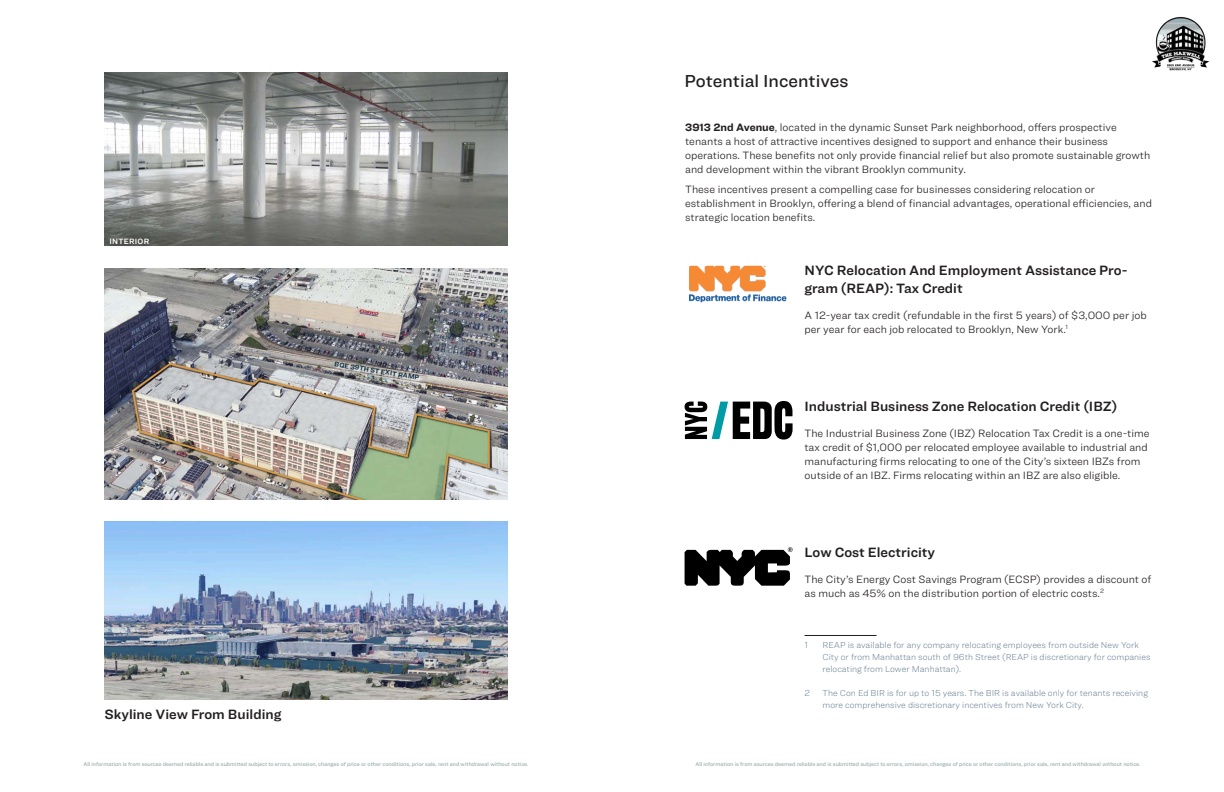
<style>
.page{position:relative;width:1224px;height:792px;background:#fff}
.page>*{position:absolute;margin:0;border:0;box-sizing:border-box;transform-origin:0 0}
.CP__Headline_18_Medium_black{font:500 18px "Ringside";color:#231f20}
.CP__Incentives_Heading_14pt_Semi_black{font:600 14px/18px "Ringside";color:#231f20}
.CP__Body_Paragraph_11pt_Light_black{font:300 11px/14px "Ringside";color:#231f20}
.CP__Letter_Paragraph_11pt_Light_black{font:300 11px/14px "Ringside";color:#231f20}
.CP__Footnnotes_9pt_Thin_Dark_Blue_at_50{font:100 9px/12px "Ringside";color:#5c788b}
.Features__Photo_Captions{font:600 8px "Ringside";letter-spacing:.025em;color:#fff}
.Features__Photo_Captions_8pt_Semibold_Pa{font:600 7px "Ringside";color:#002439}
.t1{font:5.6px "Ringside";color:#889d9e}
.s1{font-weight:700}
</style>
<div class="page">
<img style="left:105px;top:72px;width:402px;height:174px">
<hr style="left:805px;top:635px;width:72px;height:1px;background:#231f20">
<img style="left:689px;top:265px;width:98px;height:38px">
<svg style="left:685px;top:401px;width:108px;height:39px"></svg>
<svg style="left:685px;top:547px;width:108px;height:39px"></svg>
<img style="left:105px;top:268px;width:402px;height:231px">
<svg style="left:335px;top:361px;width:88px;height:23px;background:#9c9a9b"></svg>
<div style="left:105px;top:233px;width:49px;height:16px;background:#231f20;opacity:.75"></div>
<img style="left:105px;top:521px;width:402px;height:179px">
<img style="left:1152px;top:17px;width:58px;height:54px">
<p class="Features__Photo_Captions" style="left:110px;top:235px;width:41px">INTERIOR</p>
<p class="Features__Photo_Captions_8pt_Semibold_Pa" style="left:335px;top:359px;width:87px;rotate:9deg">BQE 39TH ST EXIT RAMP</p>
<p class="CP__Incentives_Heading_14pt_Semi_black" style="left:105px;top:705px;width:178px">Skyline View From Building</p>
<p class="t1" style="left:83px;top:760px;width:447px">All information is from sources deemed reliable and is submitted subject to errors, omission, changes of price or other conditions, prior sale, rent and withdrawal without notice.</p>
<p class="CP__Headline_18_Medium_black" style="left:685px;top:68px;width:165px">Potential Incentives</p>
<p class="CP__Body_Paragraph_11pt_Light_black" style="left:685px;top:121px;width:467px"><span class="s1">3913 2nd Avenue</span>, located in the dynamic Sunset Park neighborhood, offers prospective tenants a host of attractive incentives designed to support and enhance their business operations. These benefits not only provide financial relief but also promote sustainable growth and development within the vibrant Brooklyn community.</p>
<p class="CP__Body_Paragraph_11pt_Light_black" style="left:685px;top:183px;width:468px">These incentives present a compelling case for businesses considering relocation or establishment in Brooklyn, offering a blend of financial advantages, operational efficiencies, and strategic location benefits.</p>
<p class="CP__Incentives_Heading_14pt_Semi_black" style="left:805px;top:261px;width:325px">NYC Relocation And Employment Assistance Pro&shy;gram (REAP): Tax Credit</p>
<p class="CP__Letter_Paragraph_11pt_Light_black" style="left:805px;top:308px;width:344px">A 12-year tax credit (refundable in the first 5 years) of $3,000 per job per year for each job relocated to Brooklyn, New York.<sup>1</sup></p>
<p class="CP__Incentives_Heading_14pt_Semi_black" style="left:805px;top:397px;width:314px">Industrial Business Zone Relocation Credit (IBZ)</p>
<p class="CP__Letter_Paragraph_11pt_Light_black" style="left:805px;top:426px;width:347px">The Industrial Business Zone (IBZ) Relocation Tax Credit is a one-time tax credit of $1,000 per relocated employee available to industrial and manufacturing firms relocating to one of the City’s sixteen IBZs from outside of an IBZ. Firms relocating within an IBZ are also eligible.</p>
<p class="CP__Incentives_Heading_14pt_Semi_black" style="left:805px;top:543px;width:132px">Low Cost Electricity</p>
<p class="CP__Letter_Paragraph_11pt_Light_black" style="left:805px;top:572px;width:348px">The City’s Energy Cost Savings Program (ECSP) provides a discount of as much as 45% on the distribution portion of electric costs.<sup>2</sup></p>
<p class="CP__Footnnotes_9pt_Thin_Dark_Blue_at_50" style="left:805px;top:639px;width:5px">1</p>
<p class="CP__Footnnotes_9pt_Thin_Dark_Blue_at_50" style="left:823px;top:639px;width:330px">REAP is available for any company relocating employees from outside New York<br>City or from Manhattan south of 96th Street (REAP is discretionary for companies relocating from Lower Manhattan).</p>
<p class="CP__Footnnotes_9pt_Thin_Dark_Blue_at_50" style="left:805px;top:687px;width:7px">2</p>
<p class="CP__Footnnotes_9pt_Thin_Dark_Blue_at_50" style="left:823px;top:687px;width:327px">The Con Ed BIR is for up to 15 years. The BIR is available only for tenants receiving more comprehensive discretionary incentives from New York City.</p>
<p class="t1" style="left:695px;top:760px;width:447px">All information is from sources deemed reliable and is submitted subject to errors, omission, changes of price or other conditions, prior sale, rent and withdrawal without notice.</p>
</div>
